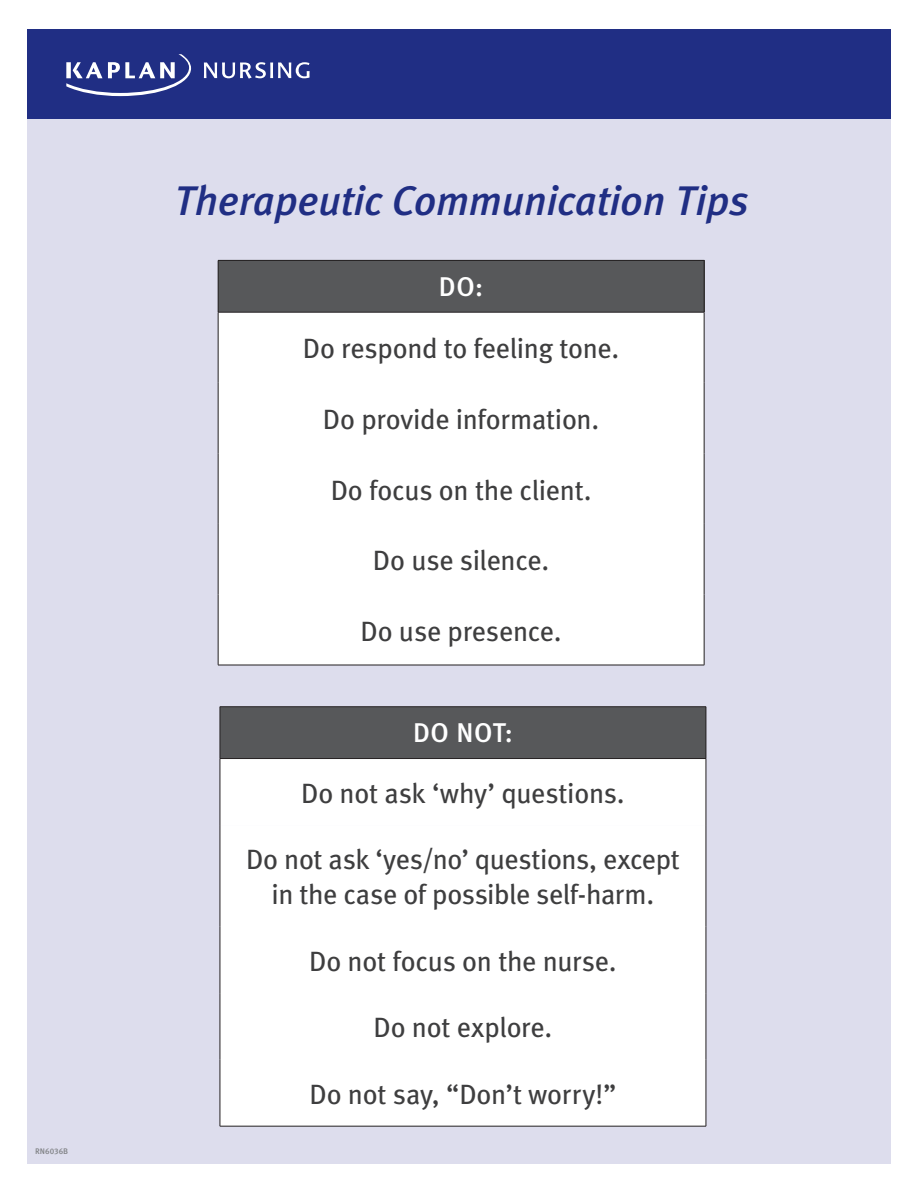
<style>
.page{position:relative;width:918px;height:1188px;background:#fff}
.page>*{position:absolute;margin:0;border:0;box-sizing:border-box;transform-origin:0 0}
.t1{font:italic 500 41.4px "Meta";letter-spacing:-.005em;color:#202e84}
.t2{font:27.9px/35.1px "Meta Book LF";letter-spacing:-.01em;color:#3e3e3f;text-align:center}
.t3{font:27.15px "Meta Medium LF";letter-spacing:.025em;color:#fff}
.t4{font:8.1px "Meta Medium LF Caps";color:#808285}
</style>
<div class="page">
<div style="left:27px;top:115px;width:864px;height:1049px;background:#dddded"></div>
<div style="left:27px;top:30px;width:864px;height:89px;background:#202e84"></div>
<svg style="left:66px;top:54px;width:125px;height:42px"></svg>
<svg style="left:204px;top:62px;width:106px;height:17px"></svg>
<div style="left:218px;top:260px;width:486px;height:52px;background:#57585a"></div>
<div style="left:219px;top:313px;width:485px;height:352px;background:#fff"></div>
<hr style="left:218px;top:260px;width:486px;height:1px;background:#231f20">
<hr style="left:218px;top:261px;width:1px;height:51px;background:#231f20">
<hr style="left:704px;top:261px;width:1px;height:51px;background:#231f20">
<hr style="left:218px;top:312px;width:486px;height:1px;background:#231f20">
<hr style="left:218px;top:312px;width:1px;height:71px;background:#231f20">
<hr style="left:704px;top:312px;width:1px;height:71px;background:#231f20">
<hr style="left:218px;top:383px;width:1px;height:70px;background:#231f20">
<hr style="left:704px;top:383px;width:1px;height:70px;background:#231f20">
<hr style="left:218px;top:453px;width:1px;height:71px;background:#231f20">
<hr style="left:704px;top:453px;width:1px;height:71px;background:#231f20">
<hr style="left:218px;top:524px;width:1px;height:70px;background:#231f20">
<hr style="left:704px;top:524px;width:1px;height:70px;background:#231f20">
<hr style="left:218px;top:594px;width:1px;height:71px;background:#231f20">
<hr style="left:704px;top:594px;width:1px;height:71px;background:#231f20">
<hr style="left:218px;top:665px;width:486px;height:1px;background:#231f20">
<div style="left:220px;top:707px;width:486px;height:52px;background:#57585a"></div>
<div style="left:220px;top:759px;width:486px;height:66px;background:#fff"></div>
<div style="left:221px;top:825px;width:485px;height:301px;background:#fff"></div>
<hr style="left:220px;top:706px;width:486px;height:1px;background:#231f20">
<hr style="left:220px;top:707px;width:1px;height:51px;background:#231f20">
<hr style="left:706px;top:707px;width:1px;height:51px;background:#231f20">
<hr style="left:220px;top:758px;width:486px;height:1px;background:#231f20">
<hr style="left:220px;top:759px;width:1px;height:66px;background:#231f20">
<hr style="left:706px;top:759px;width:1px;height:66px;background:#231f20">
<hr style="left:220px;top:825px;width:1px;height:102px;background:#231f20">
<hr style="left:706px;top:825px;width:1px;height:102px;background:#231f20">
<hr style="left:220px;top:927px;width:1px;height:66px;background:#231f20">
<hr style="left:706px;top:927px;width:1px;height:66px;background:#231f20">
<hr style="left:220px;top:993px;width:1px;height:67px;background:#231f20">
<hr style="left:706px;top:993px;width:1px;height:67px;background:#231f20">
<hr style="left:220px;top:1060px;width:1px;height:66px;background:#231f20">
<hr style="left:706px;top:1060px;width:1px;height:66px;background:#231f20">
<hr style="left:220px;top:1126px;width:486px;height:1px;background:#231f20">
<p class="t4" style="left:35px;top:1147px;width:35px">RN6036B</p>
<p class="t1" style="left:174px;top:176px;width:576px">Therapeutic Communication Tips</p>
<p class="t3" style="left:439px;top:271px;width:46px">DO:</p>
<p class="t2" style="left:303px;top:331px;width:318px">Do respond to feeling tone.</p>
<p class="t2" style="left:323px;top:401px;width:278px">Do provide information.</p>
<p class="t2" style="left:331px;top:472px;width:262px">Do focus on the client.</p>
<p class="t2" style="left:373px;top:543px;width:178px">Do use silence.</p>
<p class="t2" style="left:361px;top:613px;width:203px">Do use presence.</p>
<p class="t3" style="left:413px;top:717px;width:101px">DO NOT:</p>
<p class="t2" style="left:301px;top:775px;width:325px">Do not ask ‘why’ questions.</p>
<p class="t2" style="left:246px;top:842px;width:435px">Do not ask ‘yes/no’ questions, except in the case of possible self-harm.</p>
<p class="t2" style="left:309px;top:943px;width:309px">Do not focus on the nurse.</p>
<p class="t2" style="left:374px;top:1010px;width:180px">Do not explore.</p>
<p class="t2" style="left:310px;top:1076px;width:308px">Do not say, “Don’t worry!”</p>
</div>
